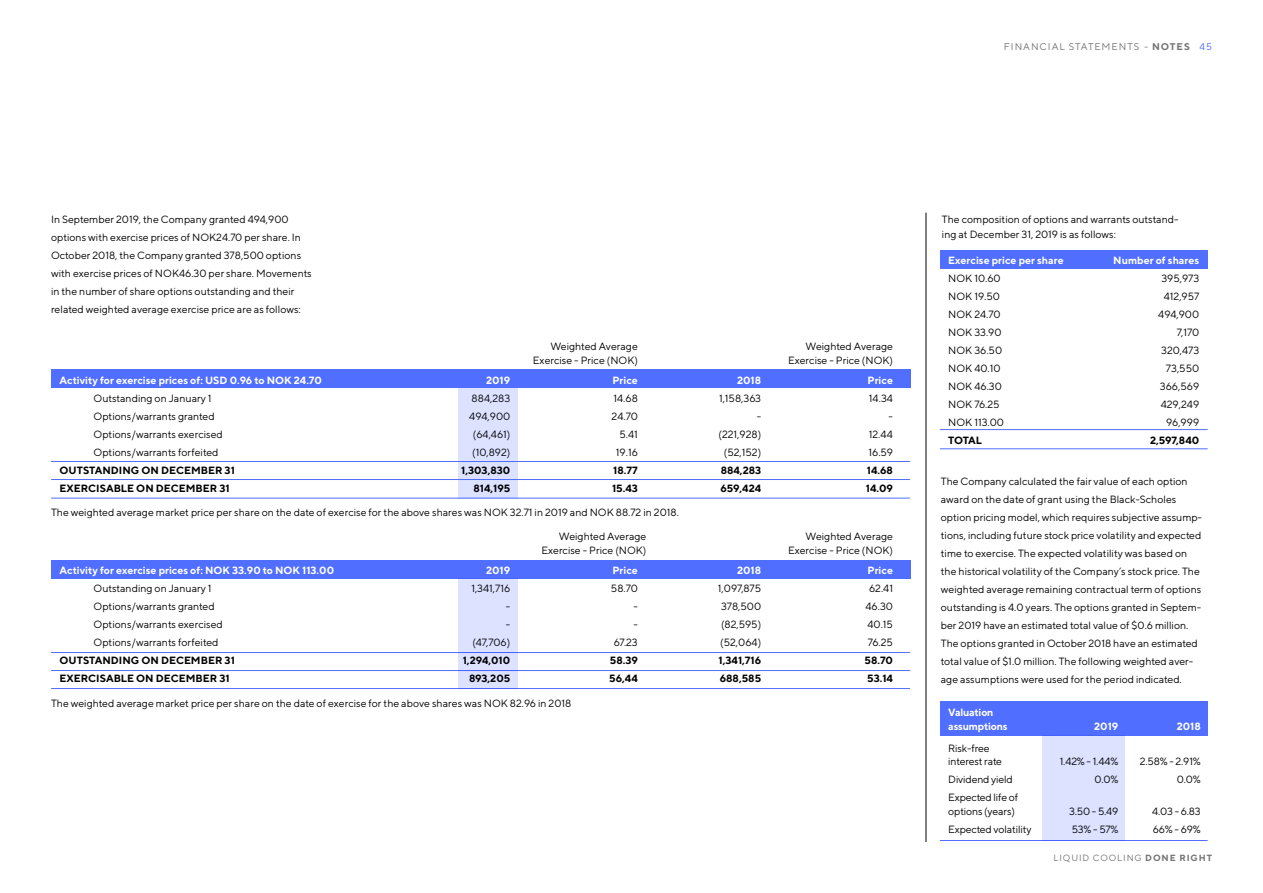
<style>
.page{position:relative;width:1263px;height:893px;background:#fff}
.page>*{position:absolute;margin:0;border:0;box-sizing:border-box;transform-origin:0 0}
.t1{font:10.5px/18px "TT Norms";color:#000}
.t2{font:700 10.5px "TT Norms";color:#000}
.t3{font:700 10.5px "TT Norms";color:#fff}
.t4{font:700 10.5px/13.5px "TT Norms";letter-spacing:-.02em;color:#fff}
.t5{font:9.75px "TT Norms";letter-spacing:.1em;color:#747373}
.t6{font:9px "TT Norms";letter-spacing:.1em;color:#747373}
.s1{font-weight:700}
.s2{color:#506eff}
</style>
<div class="page">
<hr style="left:926px;top:213px;width:1px;height:629px;background:#000">
<div style="left:459px;top:372px;width:59px;height:126px;background:#dce2ff"></div>
<hr style="left:51px;top:652px;width:859px;height:1px;background:#506eff">
<hr style="left:51px;top:670px;width:859px;height:1px;background:#506eff">
<hr style="left:51px;top:688px;width:859px;height:1px;background:#506eff">
<div style="left:51px;top:561px;width:859px;height:18px;background:#506eff"></div>
<div style="left:459px;top:579px;width:59px;height:110px;background:#dce2ff"></div>
<hr style="left:51px;top:461px;width:859px;height:1px;background:#506eff">
<hr style="left:51px;top:479px;width:859px;height:1px;background:#506eff">
<hr style="left:51px;top:498px;width:859px;height:1px;background:#506eff">
<div style="left:51px;top:370px;width:859px;height:18px;background:#506eff"></div>
<div style="left:940px;top:251px;width:268px;height:18px;background:#506eff"></div>
<hr style="left:940px;top:448px;width:267px;height:1px;background:#506eff">
<hr style="left:940px;top:429px;width:267px;height:1px;background:#506eff">
<div style="left:940px;top:702px;width:268px;height:34px;background:#506eff"></div>
<hr style="left:940px;top:840px;width:267px;height:1px;background:#506eff">
<div style="left:1042px;top:735px;width:83px;height:106px;background:#dce2ff"></div>
<p class="t5" style="left:1004px;top:40px;width:209px">FINANCIAL STATEMENTS - <span class="s1">NOTES</span> <span class="s2">45</span></p>
<p class="t1" style="left:51px;top:210px;width:262px">In September 2019, the Company granted 494,900 options with exercise prices of NOK24.70 per share. In October 2018, the Company granted 378,500 options with exercise prices of NOK46.30 per share. Movements in the number of share options outstanding and their related weighted average exercise price are as follows:</p>
<p class="t1" style="left:533px;top:340px;width:106px;line-height:13.5px;text-align:right">Weighted Average<br>Exercise - Price (NOK)</p>
<p class="t1" style="left:788px;top:340px;width:107px;line-height:13.5px;text-align:right">Weighted Average<br>Exercise - Price (NOK)</p>
<p class="t3" style="left:60px;top:373px;width:264px">Activity for exercise prices of: USD 0.96 to NOK 24.70</p>
<p class="t3" style="left:486px;top:373px;width:26px">2019</p>
<p class="t3" style="left:612px;top:373px;width:27px">Price</p>
<p class="t3" style="left:737px;top:373px;width:26px">2018</p>
<p class="t3" style="left:868px;top:373px;width:27px">Price</p>
<p class="t1" style="left:94px;top:389px;width:120px">Outstanding on January 1</p>
<p class="t1" style="left:472px;top:389px;width:40px">884,283</p>
<p class="t1" style="left:613px;top:389px;width:26px">14.68</p>
<p class="t1" style="left:719px;top:389px;width:44px">1,158,363</p>
<p class="t1" style="left:869px;top:389px;width:26px">14.34</p>
<p class="t1" style="left:94px;top:407px;width:123px">Options/warrants granted</p>
<p class="t1" style="left:469px;top:407px;width:43px">494,900</p>
<p class="t1" style="left:612px;top:407px;width:28px">24.70</p>
<p class="t1" style="left:757px;top:407px;width:6px">-</p>
<p class="t1" style="left:888px;top:407px;width:6px">-</p>
<p class="t1" style="left:94px;top:425px;width:131px">Options/warrants exercised</p>
<p class="t1" style="left:473px;top:425px;width:39px">(64,461)</p>
<p class="t1" style="left:619px;top:425px;width:20px">5.41</p>
<p class="t1" style="left:718px;top:425px;width:44px">(221,928)</p>
<p class="t1" style="left:869px;top:425px;width:26px">12.44</p>
<p class="t1" style="left:94px;top:443px;width:126px">Options/warrants forfeited</p>
<p class="t1" style="left:472px;top:443px;width:40px">(10,892)</p>
<p class="t1" style="left:616px;top:443px;width:23px">19.16</p>
<p class="t1" style="left:724px;top:443px;width:39px">(52,152)</p>
<p class="t1" style="left:868px;top:443px;width:26px">16.59</p>
<p class="t2" style="left:60px;top:463px;width:177px">OUTSTANDING ON DECEMBER 31</p>
<p class="t2" style="left:461px;top:463px;width:51px">1,303,830</p>
<p class="t2" style="left:613px;top:463px;width:26px">18.77</p>
<p class="t2" style="left:721px;top:463px;width:42px">884,283</p>
<p class="t2" style="left:867px;top:463px;width:28px">14.68</p>
<p class="t2" style="left:60px;top:481px;width:172px">EXERCISABLE ON DECEMBER 31</p>
<p class="t2" style="left:473px;top:481px;width:38px">814,195</p>
<p class="t2" style="left:612px;top:481px;width:27px">15.43</p>
<p class="t2" style="left:720px;top:481px;width:42px">659,424</p>
<p class="t2" style="left:866px;top:481px;width:29px">14.09</p>
<p class="t1" style="left:51px;top:503px;width:629px">The weighted average market price per share on the date of exercise for the above shares was NOK 32.71 in 2019 and NOK 88.72 in 2018.</p>
<p class="t1" style="left:541px;top:530px;width:106px;line-height:13.5px;text-align:right">Weighted Average<br>Exercise - Price (NOK)</p>
<p class="t1" style="left:788px;top:530px;width:107px;line-height:13.5px;text-align:right">Weighted Average<br>Exercise - Price (NOK)</p>
<p class="t3" style="left:60px;top:564px;width:276px">Activity for exercise prices of: NOK 33.90 to NOK 113.00</p>
<p class="t3" style="left:486px;top:564px;width:26px">2019</p>
<p class="t3" style="left:612px;top:564px;width:27px">Price</p>
<p class="t3" style="left:737px;top:564px;width:26px">2018</p>
<p class="t3" style="left:868px;top:564px;width:27px">Price</p>
<p class="t1" style="left:94px;top:579px;width:120px">Outstanding on January 1</p>
<p class="t1" style="left:471px;top:579px;width:40px">1,341,716</p>
<p class="t1" style="left:611px;top:579px;width:28px">58.70</p>
<p class="t1" style="left:718px;top:579px;width:45px">1,097,875</p>
<p class="t1" style="left:869px;top:579px;width:25px">62.41</p>
<p class="t1" style="left:94px;top:597px;width:123px">Options/warrants granted</p>
<p class="t1" style="left:506px;top:597px;width:6px">-</p>
<p class="t1" style="left:633px;top:597px;width:6px">-</p>
<p class="t1" style="left:721px;top:597px;width:41px">378,500</p>
<p class="t1" style="left:865px;top:597px;width:29px">46.30</p>
<p class="t1" style="left:94px;top:615px;width:131px">Options/warrants exercised</p>
<p class="t1" style="left:506px;top:615px;width:6px">-</p>
<p class="t1" style="left:633px;top:615px;width:6px">-</p>
<p class="t1" style="left:721px;top:615px;width:42px">(82,595)</p>
<p class="t1" style="left:867px;top:615px;width:27px">40.15</p>
<p class="t1" style="left:94px;top:633px;width:126px">Options/warrants forfeited</p>
<p class="t1" style="left:472px;top:633px;width:39px">(47,706)</p>
<p class="t1" style="left:614px;top:633px;width:25px">67.23</p>
<p class="t1" style="left:720px;top:633px;width:42px">(52,064)</p>
<p class="t1" style="left:868px;top:633px;width:27px">76.25</p>
<p class="t2" style="left:60px;top:654px;width:177px">OUTSTANDING ON DECEMBER 31</p>
<p class="t2" style="left:463px;top:654px;width:49px">1,294,010</p>
<p class="t2" style="left:610px;top:654px;width:30px">58.39</p>
<p class="t2" style="left:719px;top:654px;width:44px">1,341,716</p>
<p class="t2" style="left:865px;top:654px;width:30px">58.70</p>
<p class="t2" style="left:60px;top:672px;width:172px">EXERCISABLE ON DECEMBER 31</p>
<p class="t2" style="left:469px;top:672px;width:43px">893,205</p>
<p class="t2" style="left:609px;top:672px;width:30px">56,44</p>
<p class="t2" style="left:720px;top:672px;width:43px">688,585</p>
<p class="t2" style="left:867px;top:672px;width:27px">53.14</p>
<p class="t1" style="left:51px;top:694px;width:522px">The weighted average market price per share on the date of exercise for the above shares was NOK 82.96 in 2018</p>
<p class="t1" style="left:942px;top:211px;width:238px;line-height:15px">The composition of options and warrants outstand&shy;ing at December 31, 2019 is as follows:</p>
<p class="t3" style="left:948px;top:253px;width:117px">Exercise price per share</p>
<p class="t3" style="left:1113px;top:253px;width:87px">Number of shares</p>
<p class="t1" style="left:948px;top:269px;width:54px">NOK 10.60</p>
<p class="t1" style="left:1161px;top:269px;width:39px">395,973</p>
<p class="t1" style="left:948px;top:287px;width:53px">NOK 19.50</p>
<p class="t1" style="left:1164px;top:287px;width:37px">412,957</p>
<p class="t1" style="left:948px;top:305px;width:54px">NOK 24.70</p>
<p class="t1" style="left:1158px;top:305px;width:42px">494,900</p>
<p class="t1" style="left:948px;top:323px;width:55px">NOK 33.90</p>
<p class="t1" style="left:1177px;top:323px;width:24px">7,170</p>
<p class="t1" style="left:948px;top:341px;width:55px">NOK 36.50</p>
<p class="t1" style="left:1161px;top:341px;width:40px">320,473</p>
<p class="t1" style="left:948px;top:359px;width:54px">NOK 40.10</p>
<p class="t1" style="left:1166px;top:359px;width:35px">73,550</p>
<p class="t1" style="left:948px;top:377px;width:55px">NOK 46.30</p>
<p class="t1" style="left:1160px;top:377px;width:41px">366,569</p>
<p class="t1" style="left:948px;top:395px;width:53px">NOK 76.25</p>
<p class="t1" style="left:1161px;top:395px;width:40px">429,249</p>
<p class="t1" style="left:948px;top:413px;width:57px">NOK 113.00</p>
<p class="t1" style="left:1166px;top:413px;width:35px">96,999</p>
<p class="t2" style="left:948px;top:433px;width:35px">TOTAL</p>
<p class="t2" style="left:1150px;top:433px;width:51px">2,597,840</p>
<p class="t1" style="left:941px;top:472px;width:263px">The Company calculated the fair value of each option award on the date of grant using the Black-Scholes option pricing model, which requires subjective assump&shy;tions, including future stock price volatility and expected time to exercise. The expected volatility was based on the historical volatility of the Company’s stock price. The weighted average remaining contractual term of options outstanding is 4.0 years. The options granted in Septem&shy;ber 2019 have an estimated total value of $0.6 million.<br>The options granted in October 2018 have an estimated total value of $1.0 million. The following weighted aver&shy;age assumptions were used for the period indicated.</p>
<p class="t4" style="left:948px;top:705px;width:61px">Valuation assumptions</p>
<p class="t1" style="left:948px;top:741px;width:55px;line-height:13.5px">Risk-free interest rate</p>
<p class="t3" style="left:1094px;top:719px;width:26px">2019</p>
<p class="t3" style="left:1177px;top:719px;width:26px">2018</p>
<p class="t1" style="left:1060px;top:752px;width:60px">1.42% - 1.44%</p>
<p class="t1" style="left:1140px;top:752px;width:62px">2.58% - 2.91%</p>
<p class="t1" style="left:948px;top:770px;width:66px">Dividend yield</p>
<p class="t1" style="left:1094px;top:770px;width:25px">0.0%</p>
<p class="t1" style="left:1177px;top:770px;width:25px">0.0%</p>
<p class="t1" style="left:948px;top:791px;width:71px;line-height:13.5px">Expected life of options (years)</p>
<p class="t1" style="left:1069px;top:802px;width:51px">3.50 - 5.49</p>
<p class="t1" style="left:1152px;top:802px;width:50px">4.03 - 6.83</p>
<p class="t1" style="left:948px;top:820px;width:85px">Expected volatility</p>
<p class="t1" style="left:1072px;top:820px;width:48px">53% - 57%</p>
<p class="t1" style="left:1153px;top:820px;width:49px">66% - 69%</p>
<p class="t6" style="left:1053px;top:853px;width:160px">LIQUID COOLING <span class="s1">DONE RIGHT</span></p>
</div>
